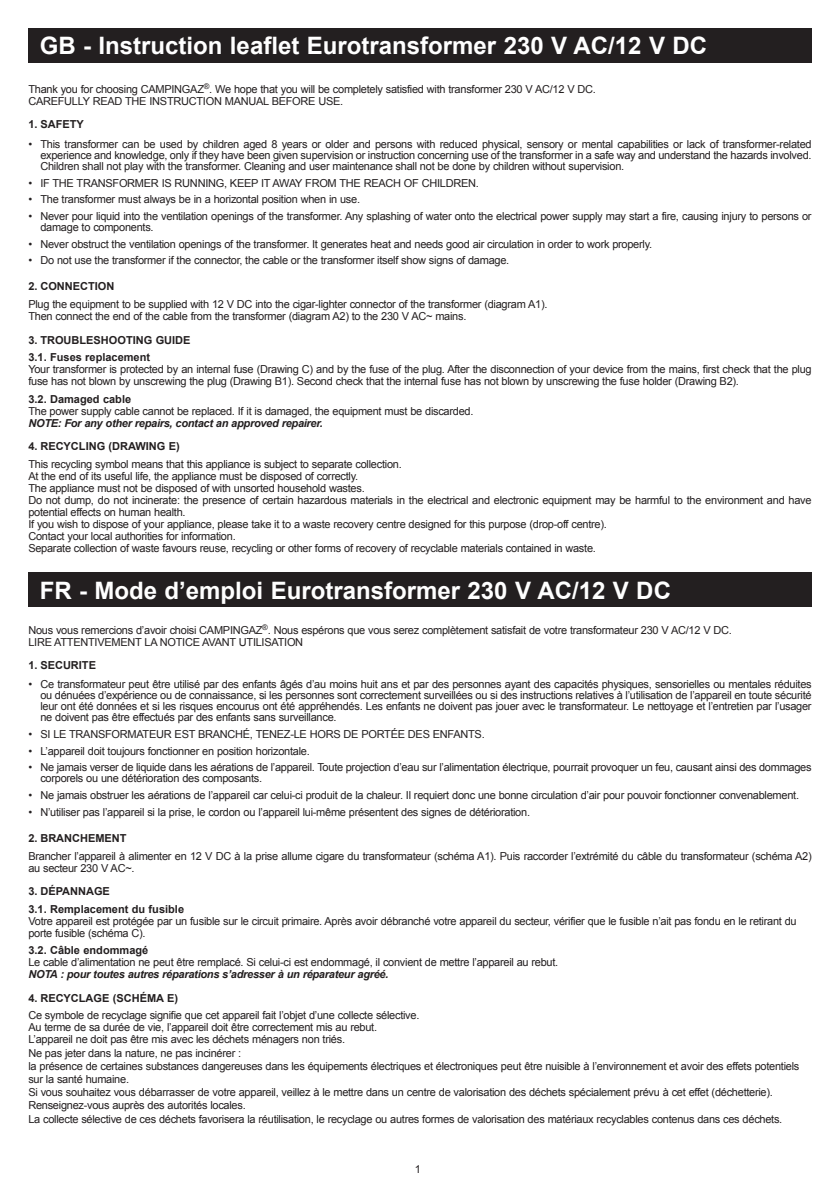
<style>
.page{position:relative;width:840px;height:1191px;background:#fff}
.page>*{position:absolute;margin:0;border:0;box-sizing:border-box;transform-origin:0 0}
.t1{font:700 24px "Arial";color:#fff}
.t2{font:11px/12px "Arial";letter-spacing:-.025em;color:#231f20}
.t3{font:700 11px/17.6px "Arial";color:#231f20}
.t4{font:italic 700 11px "Arial";letter-spacing:-.025em;color:#231f20}
</style>
<div class="page">
<div style="left:28px;top:28px;width:783px;height:34px;background:#231f20"></div>
<div style="left:28px;top:573px;width:783px;height:34px;background:#231f20"></div>
<h1 class="t1" style="left:40px;top:36px;width:668px">GB - Instruction leaflet Eurotransformer 230 V AC/12 V DC</h1>
<p class="t2" style="left:28px;top:83px;width:568px">Thank you for choosing CAMPINGAZ<sup>®</sup>. We hope that you will be completely satisfied with transformer 230 V AC/12 V DC.<br>CAREFULLY READ THE INSTRUCTION MANUAL BEFORE USE.</p>
<p class="t3" style="left:28px;top:117px;width:57px">1. SAFETY</p>
<p class="t2" style="left:40px;top:140px;width:772px;line-height:11px;text-align:justify;text-indent:-12px">• This transformer can be used by children aged 8 years or older and persons with reduced physical, sensory or mental capabilities or lack of transformer-related experience and knowledge, only if they have been given supervision or instruction concerning use of the transformer in a safe way and understand the hazards involved.<br>Children shall not play with the transformer. Cleaning and user maintenance shall not be done by children without supervision.</p>
<p class="t2" style="left:28px;top:178px;width:452px">• IF THE TRANSFORMER IS RUNNING, KEEP IT AWAY FROM THE REACH OF CHILDREN.</p>
<p class="t2" style="left:28px;top:194px;width:333px">• The transformer must always be in a horizontal position when in use.</p>
<p class="t2" style="left:40px;top:212px;width:772px;line-height:11px;text-indent:-12px">• Never pour liquid into the ventilation openings of the transformer. Any splashing of water onto the electrical power supply may start a fire, causing injury to persons or damage to components.</p>
<p class="t2" style="left:28px;top:239px;width:625px">• Never obstruct the ventilation openings of the transformer. It generates heat and needs good air circulation in order to work properly.</p>
<p class="t2" style="left:28px;top:255px;width:482px">• Do not use the transformer if the connector, the cable or the transformer itself show signs of damage.</p>
<p class="t3" style="left:28px;top:279px;width:87px">2. CONNECTION</p>
<p class="t2" style="left:28px;top:298px;width:520px">Plug the equipment to be supplied with 12 V DC into the cigar-lighter connector of the transformer (diagram A1).<br>Then connect the end of the cable from the transformer (diagram A2) to the 230 V AC~ mains.</p>
<p class="t3" style="left:28px;top:332px;width:164px">3. TROUBLESHOOTING GUIDE<br>3.1. Fuses replacement</p>
<p class="t2" style="left:28px;top:363px;width:784px">Your transformer is protected by an internal fuse (Drawing C) and by the fuse of the plug. After the disconnection of your device from the mains, first check that the plug fuse has not blown by unscrewing the plug (Drawing B1). Second check that the internal fuse has not blown by unscrewing the fuse holder (Drawing B2).</p>
<p class="t3" style="left:28px;top:391px;width:104px">3.2. Damaged cable</p>
<p class="t2" style="left:28px;top:405px;width:446px">The power supply cable cannot be replaced. If it is damaged, the equipment must be discarded.</p>
<p class="t4" style="left:28px;top:418px;width:296px">NOTE: For any other repairs, contact an approved repairer.</p>
<p class="t3" style="left:28px;top:438px;width:153px">4. RECYCLING (DRAWING E)</p>
<p class="t2" style="left:28px;top:459px;width:784px">This recycling symbol means that this appliance is subject to separate collection.<br>At the end of its useful life, the appliance must be disposed of correctly.<br>The appliance must not be disposed of with unsorted household wastes.<br>Do not dump, do not incinerate: the presence of certain hazardous materials in the electrical and electronic equipment may be harmful to the environment and have potential effects on human health.<br>If you wish to dispose of your appliance, please take it to a waste recovery centre designed for this purpose (drop-off centre).<br>Contact your local authorities for information.<br>Separate collection of waste favours reuse, recycling or other forms of recovery of recyclable materials contained in waste.</p>
<h1 class="t1" style="left:40px;top:580px;width:632px">FR - Mode d’emploi Eurotransformer 230 V AC/12 V DC</h1>
<p class="t2" style="left:28px;top:624px;width:704px">Nous vous remercions d’avoir choisi CAMPINGAZ<sup>®</sup>. Nous espérons que vous serez complètement satisfait de votre transformateur 230 V AC/12 V DC.<br>LIRE ATTENTIVEMENT LA NOTICE AVANT UTILISATION</p>
<p class="t3" style="left:28px;top:657px;width:69px">1. SECURITE</p>
<p class="t2" style="left:40px;top:680px;width:772px;line-height:11px;text-align:justify;text-indent:-12px">• Ce transformateur peut être utilisé par des enfants âgés d’au moins huit ans et par des personnes ayant des capacités physiques, sensorielles ou mentales réduites ou dénuées d’expérience ou de connaissance, si les personnes sont correctement surveillées ou si des instructions relatives à l’utilisation de l’appareil en toute sécurité leur ont été données et si les risques encourus ont été appréhendés. Les enfants ne doivent pas jouer avec le transformateur. Le nettoyage et l’entretien par l’usager ne doivent pas être effectués par des enfants sans surveillance.</p>
<p class="t2" style="left:28px;top:729px;width:457px">• SI LE TRANSFORMATEUR EST BRANCHÉ, TENEZ-LE HORS DE PORTÉE DES ENFANTS.</p>
<p class="t2" style="left:28px;top:746px;width:283px">• L’appareil doit toujours fonctionner en position horizontale.</p>
<p class="t2" style="left:40px;top:763px;width:772px;line-height:11px;text-indent:-12px">• Ne jamais verser de liquide dans les aérations de l’appareil. Toute projection d’eau sur l’alimentation électrique, pourrait provoquer un feu, causant ainsi des dommages corporels ou une détérioration des composants.</p>
<p class="t2" style="left:28px;top:790px;width:771px">• Ne jamais obstruer les aérations de l’appareil car celui-ci produit de la chaleur. Il requiert donc une bonne circulation d’air pour pouvoir fonctionner convenablement.</p>
<p class="t2" style="left:28px;top:807px;width:503px">• N’utiliser pas l’appareil si la prise, le cordon ou l’appareil lui-même présentent des signes de détérioration.</p>
<p class="t3" style="left:28px;top:830px;width:100px">2. BRANCHEMENT</p>
<p class="t2" style="left:28px;top:850px;width:784px">Brancher l’appareil à alimenter en 12 V DC à la prise allume cigare du transformateur (schéma A1). Puis raccorder l’extrémité du câble du transformateur (schéma A2) au secteur 230 V AC~.</p>
<p class="t3" style="left:28px;top:883px;width:157px">3. DÉPANNAGE<br>3.1. Remplacement du fusible</p>
<p class="t2" style="left:28px;top:915px;width:769px">Votre appareil est protégée par un fusible sur le circuit primaire. Après avoir débranché votre appareil du secteur, vérifier que le fusible n’ait pas fondu en le retirant du porte fusible (schéma C).</p>
<p class="t3" style="left:28px;top:942px;width:121px">3.2. Câble endommagé</p>
<p class="t2" style="left:28px;top:956px;width:531px">Le cable d’alimentation ne peut être remplacé. Si celui-ci est endommagé, il convient de mettre l’appareil au rebut.</p>
<p class="t4" style="left:28px;top:970px;width:361px">NOTA : pour toutes autres réparations s’adresser à un réparateur agréé.</p>
<p class="t3" style="left:28px;top:990px;width:151px">4. RECYCLAGE (SCHÉMA E)</p>
<p class="t2" style="left:28px;top:1009px;width:392px">Ce symbole de recyclage signifie que cet appareil fait l’objet d’une collecte sélective.<br>Au terme de sa durée de vie, l’appareil doit être correctement mis au rebut.<br>L’appareil ne doit pas être mis avec les déchets ménagers non triés.</p>
<p class="t2" style="left:28px;top:1046px;width:772px;line-height:13.2px">Ne pas jeter dans la nature, ne pas incinérer :<br>la présence de certaines substances dangereuses dans les équipements électriques et électroniques peut être nuisible à l’environnement et avoir des effets potentiels sur la santé humaine.<br>Si vous souhaitez vous débarrasser de votre appareil, veillez à le mettre dans un centre de valorisation des déchets spécialement prévu à cet effet (déchetterie).<br>Renseignez-vous auprès des autorités locales.<br>La collecte sélective de ces déchets favorisera la réutilisation, le recyclage ou autres formes de valorisation des matériaux recyclables contenus dans ces déchets.</p>
<p class="t2" style="left:414px;top:1164px;width:8px">1</p>
</div>
